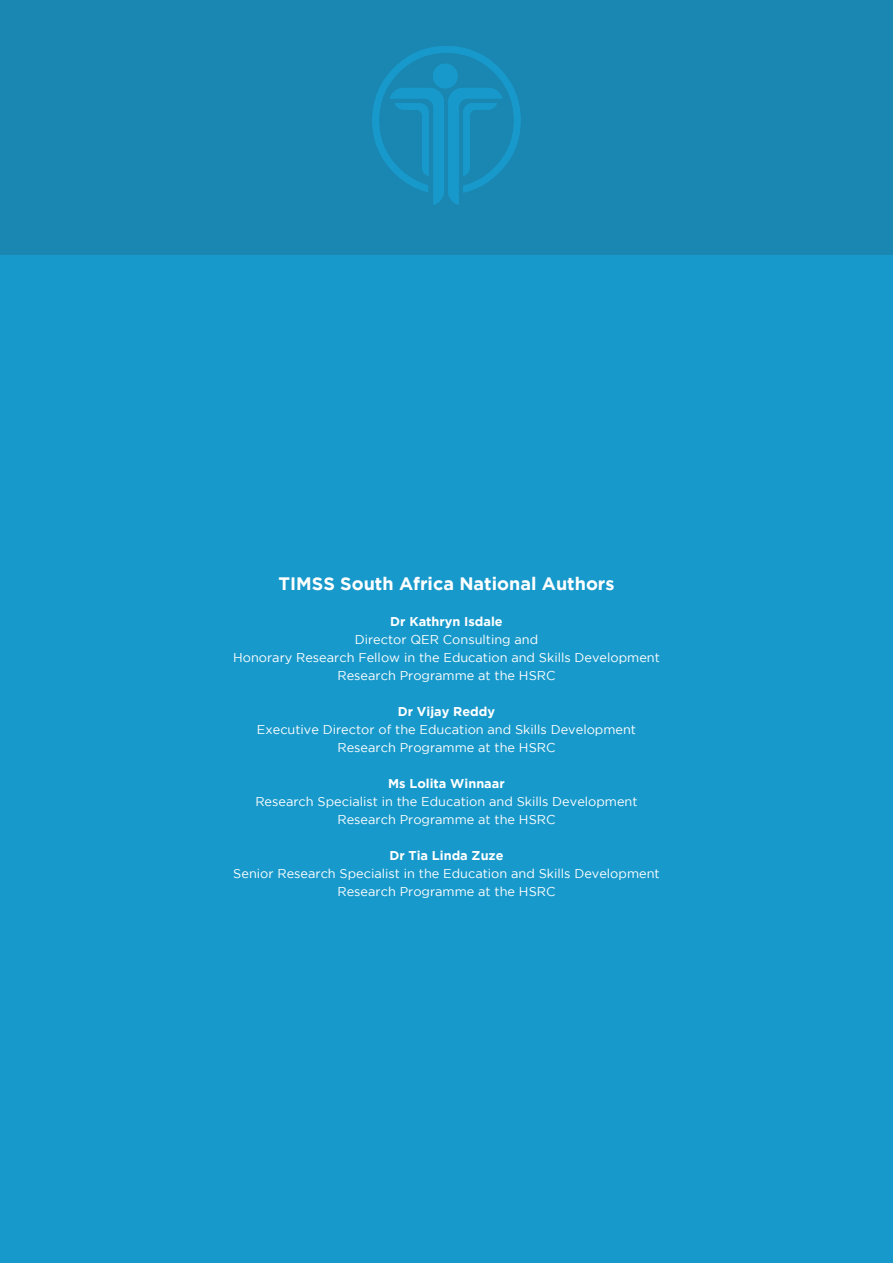
<style>
.page{position:relative;width:893px;height:1263px;background:#1899cb}
.page>*{position:absolute;margin:0;border:0;box-sizing:border-box;transform-origin:0 0}
.Body_copy{font:700 18px "Gotham";color:#fff}
.Body_copy-2{font:12.75px/18px "Gotham";color:#fff;text-align:center}
.Body_copy-3{font:700 12.75px "Gotham";color:#fff}
</style>
<div class="page">
<div style="left:0;top:0;width:893px;height:255px;background:#1987b1"></div>
<svg style="left:372px;top:46px;width:149px;height:159px"></svg>
<p class="Body_copy" style="left:278px;top:574px;width:338px">TIMSS South Africa National Authors</p>
<p class="Body_copy-3" style="left:390px;top:614px;width:114px">Dr Kathryn Isdale</p>
<p class="Body_copy-2" style="left:233px;top:631px;width:428px">Director QER Consulting and<br>Honorary Research Fellow in the Education and Skills Development<br>Research Programme at the HSRC</p>
<p class="Body_copy-3" style="left:398px;top:704px;width:99px">Dr Vijay Reddy</p>
<p class="Body_copy-2" style="left:257px;top:721px;width:381px">Executive Director of the Education and Skills Development<br>Research Programme at the HSRC</p>
<p class="Body_copy-3" style="left:388px;top:776px;width:118px">Ms Lolita Winnaar</p>
<p class="Body_copy-2" style="left:255px;top:793px;width:384px">Research Specialist in the Education and Skills Development<br>Research Programme at the HSRC</p>
<p class="Body_copy-3" style="left:389px;top:848px;width:116px">Dr Tia Linda Zuze</p>
<p class="Body_copy-2" style="left:233px;top:865px;width:428px">Senior Research Specialist in the Education and Skills Development<br>Research Programme at the HSRC</p>
</div>
